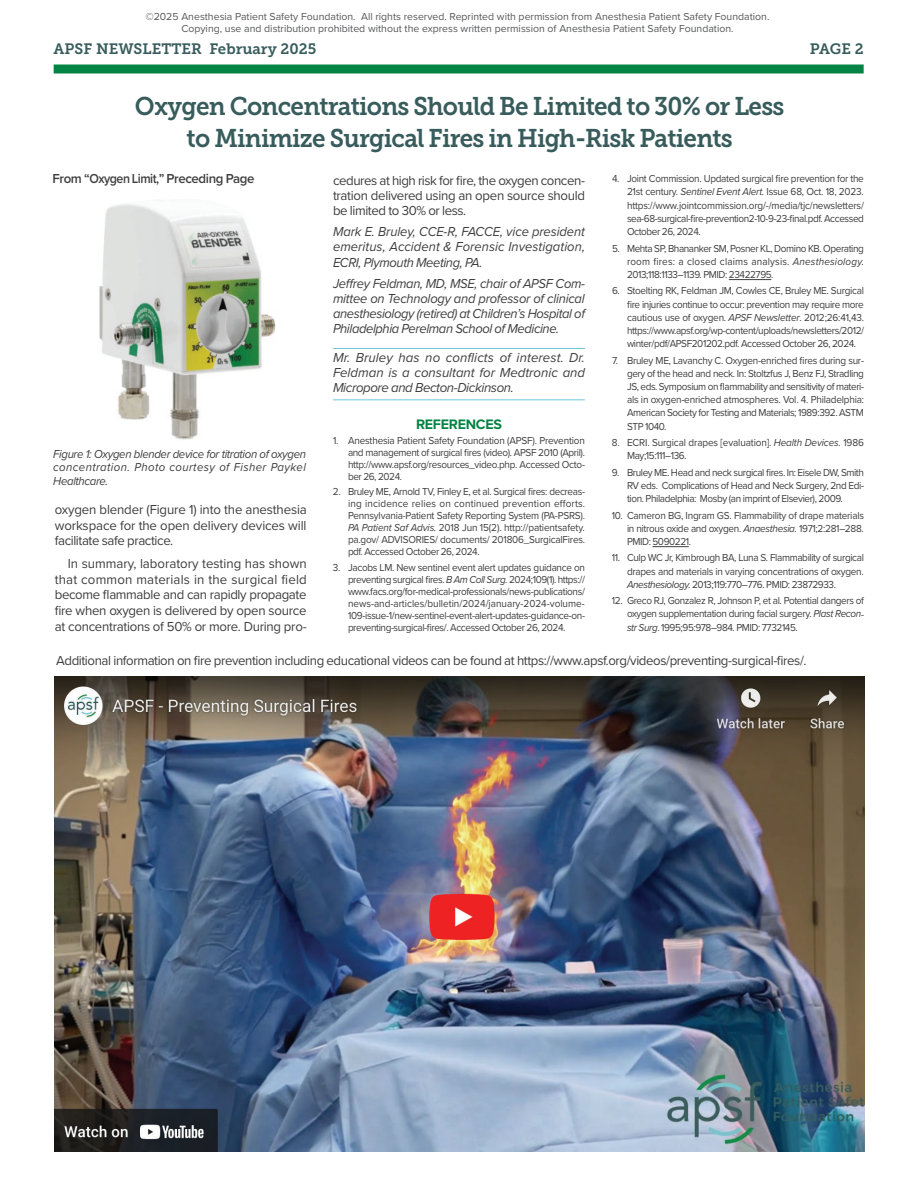
<style>
.page{position:relative;width:918px;height:1188px;background:#fff}
.page>*{position:absolute;margin:0;border:0;box-sizing:border-box;transform-origin:0 0}
.t1{font:25.5px/31.5px "Museo Slab 700";letter-spacing:-.03em;color:#385c5c;text-align:center;scale:.95 1}
.t2{font:15px "Museo Slab 700";color:#385c5c}
.t3{font:700 14.25px "Proxima Nova";letter-spacing:-.02em;color:#038445}
.t4{font:13.5px/15.8px "Proxima Nova";letter-spacing:-.03em;color:#3e3e3f;text-align:justify}
.t5{font:italic 13.5px/15px "Proxima Nova";letter-spacing:-.03em;color:#3e3e3f;text-align:justify;scale:.96 1}
.t6{font:italic 13.5px/15px "Proxima Nova";letter-spacing:-.03em;color:#3e3e3f;text-align:justify}
.t7{font:600 13.5px "Proxima Nova";letter-spacing:-.03em;color:#3e3e3f}
.t8{font:italic 12px/13.5px "Proxima Nova";letter-spacing:.035em;color:#3e3e3f;text-align:justify;scale:.95 1}
.t9{font:10.5px/13.2px "Proxima Nova";letter-spacing:-.04em;color:#3e3e3f;text-align:justify;scale:.95 1}
.t10{font:10.5px/12px "Proxima Nova";color:#57585a;text-align:center}
.t11{font:10.5px/13.2px "Proxima Nova";letter-spacing:-.015em;color:#3e3e3f;scale:.95 1}
.s1{font-style:italic}
</style>
<div class="page">
<div style="left:54px;top:64px;width:810px;height:10px;background:#038445"></div>
<hr style="left:729px;top:279px;width:42px;height:1px;background:#3e3e3f">
<hr style="left:653px;top:546px;width:36px;height:1px;background:#3e3e3f">
<hr style="left:333px;top:348px;width:252px;height:1px;background:#71c8da">
<hr style="left:333px;top:399px;width:252px;height:1px;background:#71c8da">
<img style="left:55px;top:676px;width:810px;height:476px">
<img style="left:99px;top:200px;width:177px;height:240px">
<p class="t10" style="left:146px;top:10px;width:625px">©2025 Anesthesia Patient Safety Foundation. All rights reserved. Reprinted with permission from Anesthesia Patient Safety Foundation.<br>Copying, use and distribution prohibited without the express written permission of Anesthesia Patient Safety Foundation.</p>
<h2 class="t2" style="left:54px;top:40px;width:264px">APSF NEWSLETTER February 2025</h2>
<h2 class="t2" style="left:810px;top:40px;width:55px">PAGE 2</h2>
<h1 class="t1" style="left:135px;top:91px;width:685px">Oxygen Concentrations Should Be Limited to 30% or Less to Minimize Surgical Fires in High-Risk Patients</h1>
<p class="t4" style="left:333px;top:172px;width:254px;line-height:15px">cedures at high risk for fire, the oxygen concen&shy;tration delivered using an open source should be limited to 30% or less.</p>
<p class="t5" style="left:333px;top:224px;width:264px">Mark E. Bruley, CCE-R, FACCE, vice president emeritus, Accident &amp; Forensic Investigation, ECRI, Plymouth Meeting, PA.</p>
<p class="t5" style="left:333px;top:276px;width:264px">Jeffrey Feldman, MD, MSE, chair of APSF Com&shy;mittee on Technology and professor of clinical anesthesiology (retired) at Children’s Hospital of Philadelphia Perelman School of Medicine.</p>
<p class="t6" style="left:333px;top:349px;width:254px">Mr. Bruley has no conflicts of interest. Dr.<br>Feldman is a consultant for Medtronic and Micropore and Becton-Dickinson.</p>
<h3 class="t3" style="left:416px;top:413px;width:87px">REFERENCES</h3>
<p class="t9" style="left:348px;top:434px;width:251px;line-height:12px;text-indent:-15px">1. Anesthesia Patient Safety Foundation (APSF). Prevention and management of surgical fires (video). APSF 2010 (April). http://www.apsf.org/resources_video.php. Accessed Octo&shy;ber 26, 2024.</p>
<p class="t9" style="left:348px;top:485px;width:251px;line-height:12px;text-indent:-15px">2. Bruley ME, Arnold TV, Finley E, et al. Surgical fires: decreas&shy;ing incidence relies on continued prevention efforts.<br>Pennsylvania-Patient Safety Reporting System (PA-PSRS).<br><span class="s1">PA Patient Saf Advis.</span> 2018 Jun 15(2). http://patientsafety. pa.gov/ ADVISORIES/ documents/ 201806_SurgicalFires. pdf. Accessed October 26, 2024.</p>
<p class="t9" style="left:348px;top:561px;width:251px;line-height:12px;text-indent:-15px">3. Jacobs LM. New sentinel event alert updates guidance on preventing surgical fires. <span class="s1">B Am Coll Surg.</span> 2024;109(1). https:// www.facs.org/for-medical-professionals/news-publications/ news-and-articles/bulletin/2024/january-2024-volume-109-issue-1/new-sentinel-event-alert-updates-guidance-on&shy;preventing-surgical-fires/. Accessed October 26, 2024.</p>
<p class="t4" style="left:56px;top:652px;width:752px">Additional information on fire prevention including educational videos can be found at https://www.apsf.org/videos/preventing-surgical-fires/.</p>
<p class="t7" style="left:52px;top:169px;width:203px">From “Oxygen Limit,” Preceding Page</p>
<p class="t9" style="left:627px;top:172px;width:251px;text-indent:-15px">4. Joint Commission. Updated surgical fire prevention for the 21st century. <span class="s1">Sentinel Event Alert.</span> Issue 68, Oct. 18, 2023. https://www.jointcommission.org/-/media/tjc/newsletters/ sea-68-surgical-fire-prevention2-10-9-23-final.pdf. Accessed October 26, 2024.</p>
<p class="t9" style="left:627px;top:241px;width:251px;text-indent:-15px">5. Mehta SP, Bhananker SM, Posner KL, Domino KB. Operating room fires: a closed claims analysis. <span class="s1">Anesthesiology.<br></span>2013;118:1133–1139. PMID: 23422795.</p>
<p class="t9" style="left:627px;top:284px;width:251px;text-indent:-15px">6. Stoelting RK, Feldman JM, Cowles CE, Bruley ME. Surgical fire injuries continue to occur: prevention may require more cautious use of oxygen. <span class="s1">APSF Newsletter</span>. 2012;26:41,43. https://www.apsf.org/wp-content/uploads/newsletters/2012/ winter/pdf/APSF201202.pdf. Accessed October 26, 2024.</p>
<p class="t9" style="left:627px;top:353px;width:251px;text-indent:-15px">7. Bruley ME, Lavanchy C. Oxygen-enriched fires during sur&shy;gery of the head and neck. In: Stoltzfus J, Benz FJ, Stradling JS, eds. Symposium on flammability and sensitivity of materi&shy;als in oxygen-enriched atmospheres. Vol. 4. Philadelphia:<br>American Society for Testing and Materials; 1989:392. ASTM STP 1040.</p>
<p class="t11" style="left:627px;top:436px;width:251px;text-indent:-15px">8. ECRI. Surgical drapes [evaluation]. <span class="s1">Health Devices.</span> 1986<br>May;15:111–136.</p>
<p class="t9" style="left:627px;top:465px;width:251px;text-indent:-15px">9. Bruley ME. Head and neck surgical fires. In: Eisele DW, Smith RV eds. Complications of Head and Neck Surgery, 2nd Edi&shy;tion. Philadelphia: Mosby (an imprint of Elsevier), 2009.</p>
<p class="t9" style="left:627px;top:508px;width:251px;text-indent:-15px">10. Cameron BG, Ingram GS. Flammability of drape materials in nitrous oxide and oxygen. <span class="s1">Anaesthesia.</span> 1971;2:281–288.<br>PMID: 5090221.</p>
<p class="t9" style="left:627px;top:551px;width:251px;text-indent:-15px">11. Culp WC Jr, Kimbrough BA, Luna S. Flammability of surgical drapes and materials in varying concentrations of oxygen.<br><span class="s1">Anesthesiology.</span> 2013;119:770–776. PMID: 23872933.</p>
<p class="t9" style="left:627px;top:594px;width:251px;text-indent:-15px">12. Greco RJ, Gonzalez R, Johnson P, et al. Potential dangers of oxygen supplementation during facial surgery. <span class="s1">Plast Recon&shy;str Surg</span>. 1995;95:978–984. PMID: 7732145.</p>
<p class="t8" style="left:53px;top:447px;width:268px">Figure 1: Oxygen blender device for titration of oxygen concentration. Photo courtesy of Fisher Paykel Healthcare.</p>
<p class="t4" style="left:55px;top:501px;width:254px">oxygen blender (Figure 1) into the anesthesia workspace for the open delivery devices will facilitate safe practice.</p>
<p class="t4" style="left:55px;top:555px;width:254px;text-indent:13px">In summary, laboratory testing has shown that common materials in the surgical field become flammable and can rapidly propagate fire when oxygen is delivered by open source at concentrations of 50% or more. During pro-</p>
</div>
